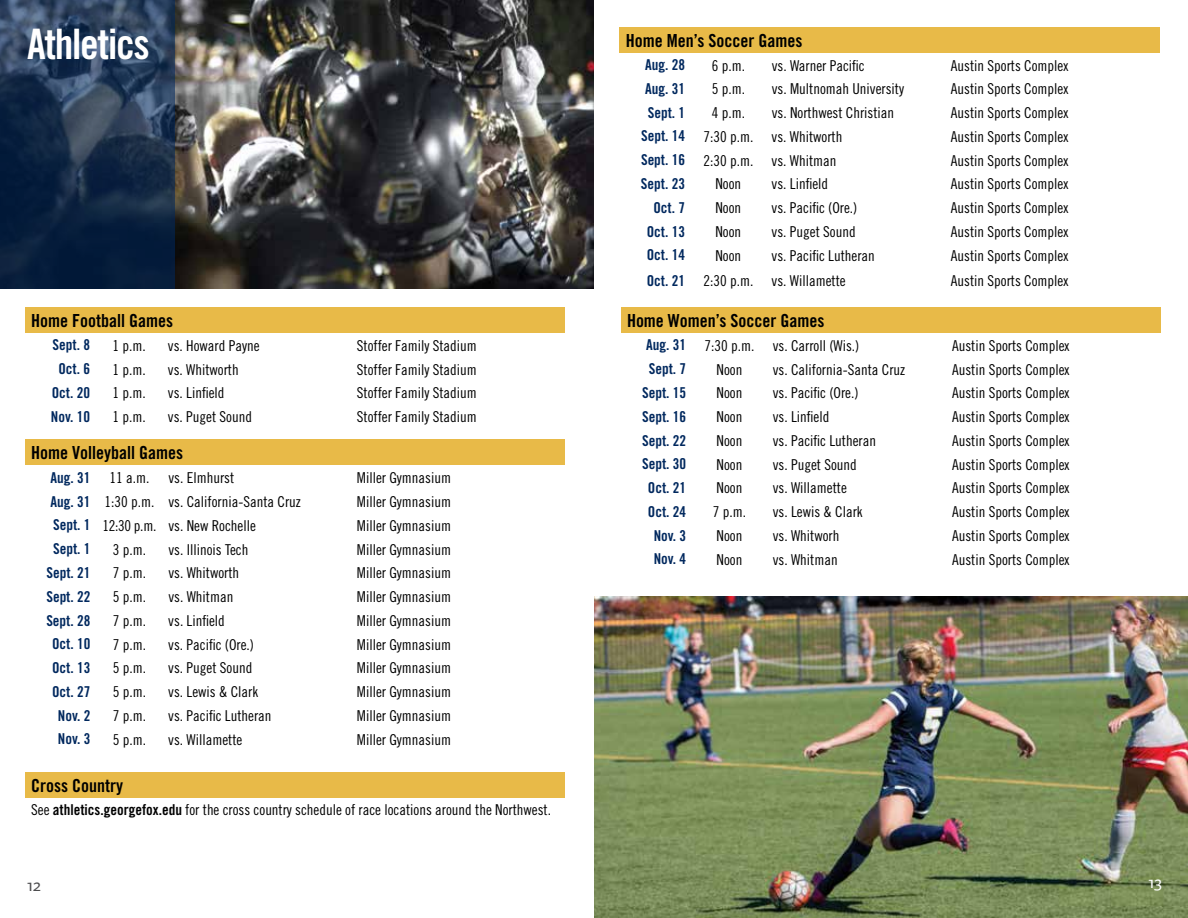
<style>
.page{position:relative;width:1188px;height:918px;background:#fff}
.page>*{position:absolute;margin:0;border:0;box-sizing:border-box;transform-origin:0 0}
.t1{font:42px "Trade Gothic Bold Cond Twenty";letter-spacing:-.03em;color:#fff}
.t2{font:18px "Trade Gothic Bold Cond Twenty";color:#000}
.t3{font:18px "Auto 1";color:#4d4d4f}
.t4{font:18px "Auto 1";color:#fff}
.t5{font:15px "Trade Gothic Cond Eighteen";color:#000}
.t6{font:15px "Trade Gothic Bold Cond Twenty";color:#00285e}
.s1{font-family:"Trade Gothic Bold Cond Twenty";color:#00285e}
.s2{font-family:"Trade Gothic Bold Cond Twenty"}
</style>
<div class="page">
<img style="left:594px;top:596px;width:594px;height:322px">
<img style="left:175px;top:0;width:419px;height:288px">
<svg style="left:0;top:0;width:175px;height:288px;background:#1c324e"></svg>
<div style="left:25px;top:307px;width:540px;height:26px;background:#e8ba48"></div>
<div style="left:25px;top:440px;width:540px;height:25px;background:#e8ba48"></div>
<div style="left:25px;top:772px;width:540px;height:26px;background:#e8ba48"></div>
<div style="left:620px;top:27px;width:540px;height:26px;background:#e8ba48"></div>
<div style="left:621px;top:307px;width:540px;height:26px;background:#e8ba48"></div>
<h1 class="t1" style="left:27px;top:19px;width:124px">Athletics</h1>
<p class="t2" style="left:626px;top:29px;width:178px">Home Men’s Soccer Games</p>
<p class="t6" style="left:645px;top:56px;width:41px">Aug. 28</p>
<p class="t5" style="left:712px;top:56px;width:35px">6 p.m.</p>
<p class="t5" style="left:772px;top:56px;width:95px">vs. Warner Pacific</p>
<p class="t5" style="left:951px;top:56px;width:119px">Austin Sports Complex</p>
<p class="t6" style="left:645px;top:80px;width:41px">Aug. 31</p>
<p class="t5" style="left:712px;top:80px;width:35px">5 p.m.</p>
<p class="t5" style="left:772px;top:80px;width:134px">vs. Multnomah University</p>
<p class="t5" style="left:951px;top:80px;width:119px">Austin Sports Complex</p>
<p class="t6" style="left:648px;top:103px;width:39px">Sept. 1</p>
<p class="t5" style="left:712px;top:104px;width:35px">4 p.m.</p>
<p class="t5" style="left:772px;top:104px;width:124px">vs. Northwest Christian</p>
<p class="t5" style="left:951px;top:104px;width:119px">Austin Sports Complex</p>
<p class="t5" style="left:641px;top:128px;width:203px"><span class="s1">Sept. 14</span> 7:30 p.m. vs. Whitworth</p>
<p class="t5" style="left:951px;top:128px;width:119px">Austin Sports Complex</p>
<p class="t5" style="left:641px;top:151px;width:197px"><span class="s1">Sept. 16</span> 2:30 p.m. vs. Whitman</p>
<p class="t5" style="left:951px;top:151px;width:119px">Austin Sports Complex</p>
<p class="t6" style="left:641px;top:175px;width:46px">Sept. 23</p>
<p class="t5" style="left:715px;top:175px;width:27px">Noon</p>
<p class="t5" style="left:772px;top:175px;width:58px">vs. Linfield</p>
<p class="t5" style="left:951px;top:175px;width:119px">Austin Sports Complex</p>
<p class="t6" style="left:653px;top:198px;width:33px">Oct. 7</p>
<p class="t5" style="left:715px;top:199px;width:27px">Noon</p>
<p class="t5" style="left:772px;top:199px;width:87px">vs. Pacific (Ore.)</p>
<p class="t5" style="left:951px;top:199px;width:119px">Austin Sports Complex</p>
<p class="t6" style="left:647px;top:222px;width:40px">Oct. 13</p>
<p class="t5" style="left:715px;top:223px;width:27px">Noon</p>
<p class="t5" style="left:772px;top:223px;width:86px">vs. Puget Sound</p>
<p class="t5" style="left:951px;top:223px;width:119px">Austin Sports Complex</p>
<p class="t6" style="left:647px;top:246px;width:40px">Oct. 14</p>
<p class="t5" style="left:715px;top:246px;width:27px">Noon</p>
<p class="t5" style="left:772px;top:246px;width:105px">vs. Pacific Lutheran</p>
<p class="t5" style="left:951px;top:246px;width:119px">Austin Sports Complex</p>
<p class="t5" style="left:647px;top:272px;width:200px"><span class="s1">Oct. 21</span> 2:30 p.m. vs. Willamette</p>
<p class="t5" style="left:951px;top:272px;width:119px">Austin Sports Complex</p>
<p class="t2" style="left:31px;top:310px;width:143px">Home Football Games</p>
<p class="t6" style="left:53px;top:336px;width:39px">Sept. 8</p>
<p class="t5" style="left:112px;top:337px;width:35px">1 p.m.</p>
<p class="t5" style="left:168px;top:337px;width:93px">vs. Howard Payne</p>
<p class="t5" style="left:357px;top:337px;width:121px">Stoffer Family Stadium</p>
<p class="t6" style="left:58px;top:360px;width:33px">Oct. 6</p>
<p class="t5" style="left:112px;top:360px;width:35px">1 p.m.</p>
<p class="t5" style="left:168px;top:360px;width:72px">vs. Whitworth</p>
<p class="t5" style="left:357px;top:360px;width:121px">Stoffer Family Stadium</p>
<p class="t6" style="left:52px;top:384px;width:40px">Oct. 20</p>
<p class="t5" style="left:112px;top:384px;width:35px">1 p.m.</p>
<p class="t5" style="left:168px;top:384px;width:58px">vs. Linfield</p>
<p class="t5" style="left:357px;top:384px;width:121px">Stoffer Family Stadium</p>
<p class="t6" style="left:51px;top:407px;width:41px">Nov. 10</p>
<p class="t5" style="left:112px;top:408px;width:35px">1 p.m.</p>
<p class="t5" style="left:168px;top:408px;width:86px">vs. Puget Sound</p>
<p class="t5" style="left:357px;top:408px;width:121px">Stoffer Family Stadium</p>
<p class="t2" style="left:31px;top:442px;width:153px">Home Volleyball Games</p>
<p class="t6" style="left:51px;top:468px;width:41px">Aug. 31</p>
<p class="t5" style="left:109px;top:469px;width:41px">11 a.m.</p>
<p class="t5" style="left:168px;top:469px;width:67px">vs. Elmhurst</p>
<p class="t5" style="left:357px;top:469px;width:96px">Miller Gymnasium</p>
<p class="t5" style="left:51px;top:493px;width:252px"><span class="s1">Aug. 31</span> 1:30 p.m. vs. California-Santa Cruz</p>
<p class="t5" style="left:357px;top:493px;width:96px">Miller Gymnasium</p>
<p class="t5" style="left:53px;top:517px;width:204px"><span class="s1">Sept. 1</span> 12:30 p.m. vs. New Rochelle</p>
<p class="t5" style="left:357px;top:517px;width:96px">Miller Gymnasium</p>
<p class="t6" style="left:53px;top:540px;width:39px">Sept. 1</p>
<p class="t5" style="left:113px;top:540px;width:35px">3 p.m.</p>
<p class="t5" style="left:168px;top:540px;width:81px">vs. Illinois Tech</p>
<p class="t5" style="left:357px;top:540px;width:96px">Miller Gymnasium</p>
<p class="t6" style="left:46px;top:564px;width:46px">Sept. 21</p>
<p class="t5" style="left:113px;top:564px;width:35px">7 p.m.</p>
<p class="t5" style="left:168px;top:564px;width:72px">vs. Whitworth</p>
<p class="t5" style="left:357px;top:564px;width:96px">Miller Gymnasium</p>
<p class="t6" style="left:46px;top:587px;width:46px">Sept. 22</p>
<p class="t5" style="left:113px;top:588px;width:35px">5 p.m.</p>
<p class="t5" style="left:168px;top:588px;width:66px">vs. Whitman</p>
<p class="t5" style="left:357px;top:588px;width:96px">Miller Gymnasium</p>
<p class="t6" style="left:46px;top:611px;width:46px">Sept. 28</p>
<p class="t5" style="left:113px;top:612px;width:35px">7 p.m.</p>
<p class="t5" style="left:168px;top:612px;width:58px">vs. Linfield</p>
<p class="t5" style="left:357px;top:612px;width:96px">Miller Gymnasium</p>
<p class="t6" style="left:52px;top:635px;width:40px">Oct. 10</p>
<p class="t5" style="left:113px;top:635px;width:35px">7 p.m.</p>
<p class="t5" style="left:168px;top:635px;width:87px">vs. Pacific (Ore.)</p>
<p class="t5" style="left:357px;top:635px;width:96px">Miller Gymnasium</p>
<p class="t6" style="left:52px;top:659px;width:40px">Oct. 13</p>
<p class="t5" style="left:113px;top:659px;width:35px">5 p.m.</p>
<p class="t5" style="left:168px;top:659px;width:86px">vs. Puget Sound</p>
<p class="t5" style="left:357px;top:659px;width:96px">Miller Gymnasium</p>
<p class="t6" style="left:52px;top:682px;width:40px">Oct. 27</p>
<p class="t5" style="left:113px;top:683px;width:35px">5 p.m.</p>
<p class="t5" style="left:168px;top:683px;width:92px">vs. Lewis &amp; Clark</p>
<p class="t5" style="left:357px;top:683px;width:96px">Miller Gymnasium</p>
<p class="t6" style="left:58px;top:706px;width:34px">Nov. 2</p>
<p class="t5" style="left:113px;top:707px;width:35px">7 p.m.</p>
<p class="t5" style="left:168px;top:707px;width:105px">vs. Pacific Lutheran</p>
<p class="t5" style="left:357px;top:707px;width:96px">Miller Gymnasium</p>
<p class="t6" style="left:58px;top:730px;width:34px">Nov. 3</p>
<p class="t5" style="left:113px;top:730px;width:35px">5 p.m.</p>
<p class="t5" style="left:168px;top:730px;width:76px">vs. Willamette</p>
<p class="t5" style="left:357px;top:730px;width:96px">Miller Gymnasium</p>
<p class="t2" style="left:31px;top:774px;width:93px">Cross Country</p>
<p class="t5" style="left:31px;top:801px;width:521px">See <span class="s2">athletics.georgefox.edu</span> for the cross country schedule of race locations around the Northwest.</p>
<p class="t2" style="left:627px;top:310px;width:199px">Home Women’s Soccer Games</p>
<p class="t5" style="left:646px;top:337px;width:215px"><span class="s1">Aug. 31</span> 7:30 p.m. vs. Carroll (Wis.)</p>
<p class="t5" style="left:952px;top:337px;width:119px">Austin Sports Complex</p>
<p class="t6" style="left:649px;top:360px;width:39px">Sept. 7</p>
<p class="t5" style="left:717px;top:360px;width:27px">Noon</p>
<p class="t5" style="left:773px;top:360px;width:134px">vs. California-Santa Cruz</p>
<p class="t5" style="left:952px;top:360px;width:119px">Austin Sports Complex</p>
<p class="t6" style="left:642px;top:384px;width:46px">Sept. 15</p>
<p class="t5" style="left:717px;top:384px;width:27px">Noon</p>
<p class="t5" style="left:773px;top:384px;width:87px">vs. Pacific (Ore.)</p>
<p class="t5" style="left:952px;top:384px;width:119px">Austin Sports Complex</p>
<p class="t6" style="left:642px;top:407px;width:46px">Sept. 16</p>
<p class="t5" style="left:717px;top:408px;width:27px">Noon</p>
<p class="t5" style="left:773px;top:408px;width:58px">vs. Linfield</p>
<p class="t5" style="left:952px;top:408px;width:119px">Austin Sports Complex</p>
<p class="t6" style="left:642px;top:431px;width:46px">Sept. 22</p>
<p class="t5" style="left:717px;top:432px;width:27px">Noon</p>
<p class="t5" style="left:773px;top:432px;width:105px">vs. Pacific Lutheran</p>
<p class="t5" style="left:952px;top:432px;width:119px">Austin Sports Complex</p>
<p class="t6" style="left:642px;top:455px;width:46px">Sept. 30</p>
<p class="t5" style="left:717px;top:455px;width:27px">Noon</p>
<p class="t5" style="left:773px;top:455px;width:86px">vs. Puget Sound</p>
<p class="t5" style="left:952px;top:455px;width:119px">Austin Sports Complex</p>
<p class="t6" style="left:648px;top:479px;width:40px">Oct. 21</p>
<p class="t5" style="left:717px;top:479px;width:27px">Noon</p>
<p class="t5" style="left:773px;top:479px;width:76px">vs. Willamette</p>
<p class="t5" style="left:952px;top:479px;width:119px">Austin Sports Complex</p>
<p class="t6" style="left:648px;top:502px;width:40px">Oct. 24</p>
<p class="t5" style="left:713px;top:503px;width:35px">7 p.m.</p>
<p class="t5" style="left:773px;top:503px;width:91px">vs. Lewis &amp; Clark</p>
<p class="t5" style="left:952px;top:503px;width:119px">Austin Sports Complex</p>
<p class="t6" style="left:654px;top:526px;width:34px">Nov. 3</p>
<p class="t5" style="left:717px;top:527px;width:27px">Noon</p>
<p class="t5" style="left:773px;top:527px;width:68px">vs. Whitworh</p>
<p class="t5" style="left:952px;top:527px;width:119px">Austin Sports Complex</p>
<p class="t6" style="left:654px;top:550px;width:34px">Nov. 4</p>
<p class="t5" style="left:717px;top:550px;width:27px">Noon</p>
<p class="t5" style="left:773px;top:550px;width:66px">vs. Whitman</p>
<p class="t5" style="left:952px;top:550px;width:119px">Austin Sports Complex</p>
<p class="t3" style="left:27px;top:874px;width:15px">12</p>
<p class="t4" style="left:1148px;top:871px;width:15px">13</p>
</div>
